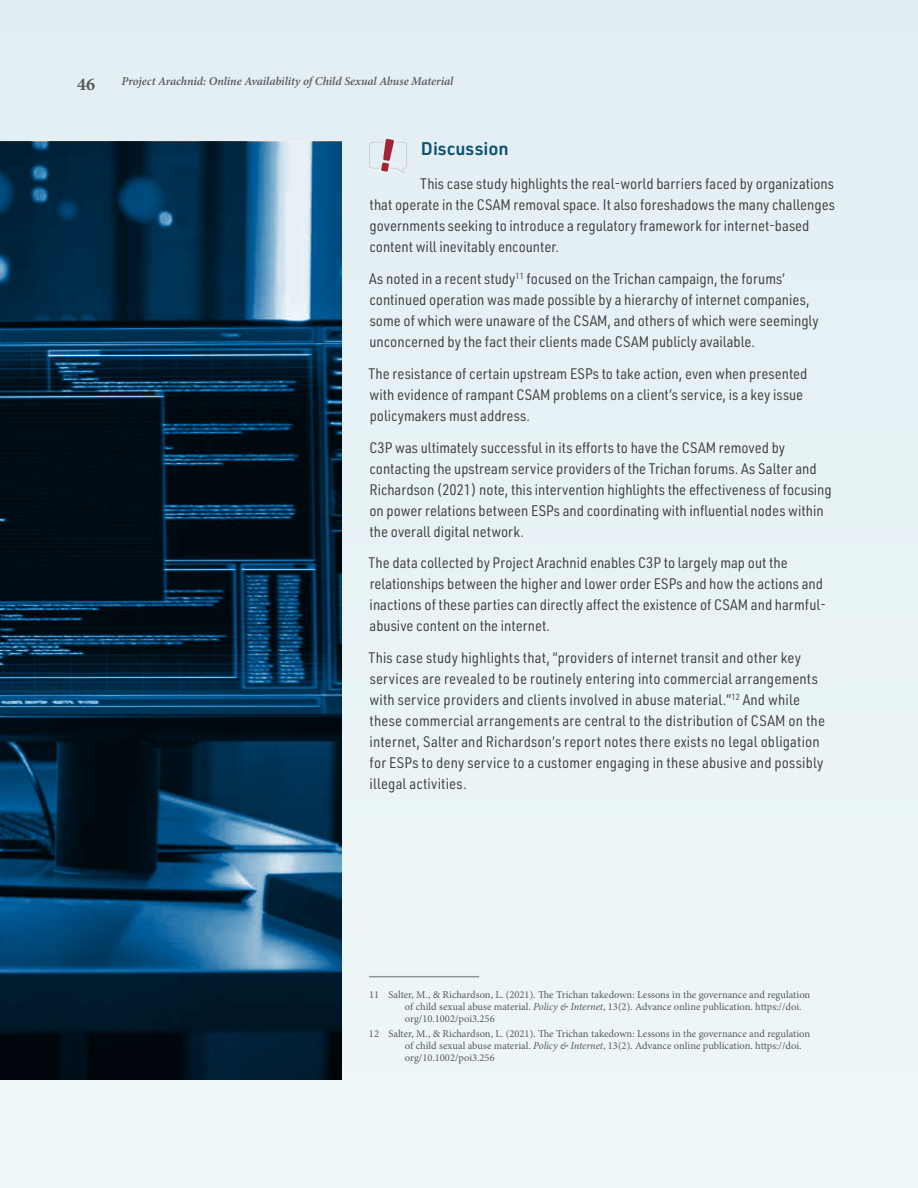
<style>
.page{position:relative;width:918px;height:1188px;background:#e8f3f6}
.page>*{position:absolute;margin:0;border:0;box-sizing:border-box;transform-origin:0 0}
.t1{font:600 18px "URWDIN";color:#0c5372}
.t2{font:700 18px "Minion Pro";color:#58595b}
.t3{font:15px/21px "URWDIN Semi Cond";color:#414042}
.t4{font:italic 600 12px "Minion Pro";letter-spacing:-.005em;color:#58595b}
.t5{font:10.5px/12px "Minion Pro";color:#58595b}
.s1{font-style:italic}
</style>
<div class="page">
<hr style="left:369px;top:976px;width:110px;height:1px;background:#939598">
<svg style="left:369px;top:139px;width:38px;height:35px"></svg>
<svg style="left:0;top:143px;width:342px;height:937px"></svg>
<p class="t2" style="left:77px;top:71px;width:19px">46</p>
<p class="t4" style="left:122px;top:74px;width:333px">Project Arachnid: Online Availability of Child Sexual Abuse Material</p>
<p class="t1" style="left:421px;top:136px;width:89px">Discussion</p>
<p class="t3" style="left:369px;top:173px;width:467px;text-indent:51px">This case study highlights the real-world barriers faced by organizations that operate in the CSAM removal space. It also foreshadows the many challenges governments seeking to introduce a regulatory framework for internet-based content will inevitably encounter.</p>
<p class="t3" style="left:369px;top:268px;width:451px">As noted in a recent study<sup>11</sup> focused on the Trichan campaign, the forums’ continued operation was made possible by a hierarchy of internet companies, some of which were unaware of the CSAM, and others of which were seemingly unconcerned by the fact their clients made CSAM publicly available.</p>
<p class="t3" style="left:369px;top:362px;width:440px">The resistance of certain upstream ESPs to take action, even when presented with evidence of rampant CSAM problems on a client’s service, is a key issue policymakers must address.</p>
<p class="t3" style="left:369px;top:436px;width:464px">C3P was ultimately successful in its efforts to have the CSAM removed by contacting the upstream service providers of the Trichan forums. As Salter and Richardson (2021) note, this intervention highlights the effectiveness of focusing on power relations between ESPs and coordinating with influential nodes within the overall digital network.</p>
<p class="t3" style="left:369px;top:552px;width:459px">The data collected by Project Arachnid enables C3P to largely map out the relationships between the higher and lower order ESPs and how the actions and inactions of these parties can directly affect the existence of CSAM and harmful&shy;abusive content on the internet.</p>
<p class="t3" style="left:369px;top:647px;width:458px">This case study highlights that, “providers of internet transit and other key services are revealed to be routinely entering into commercial arrangements with service providers and clients involved in abuse material.”<sup>12</sup> And while these commercial arrangements are central to the distribution of CSAM on the internet, Salter and Richardson’s report notes there exists no legal obligation for ESPs to deny service to a customer engaging in these abusive and possibly illegal activities.</p>
<p class="t5" style="left:405px;top:988px;width:407px;text-indent:-36px">11 Salter, M., &amp; Richardson, L. (2021). The Trichan takedown: Lessons in the governance and regulation of child sexual abuse material. <span class="s1">Policy &amp; Internet</span>, 13(2). Advance online publication. https://doi. org/10.1002/poi3.256</p>
<p class="t5" style="left:405px;top:1028px;width:407px;text-indent:-36px">12 Salter, M., &amp; Richardson, L. (2021). The Trichan takedown: Lessons in the governance and regulation of child sexual abuse material. <span class="s1">Policy &amp; Internet</span>, 13(2). Advance online publication. https://doi. org/10.1002/poi3.256</p>
</div>
